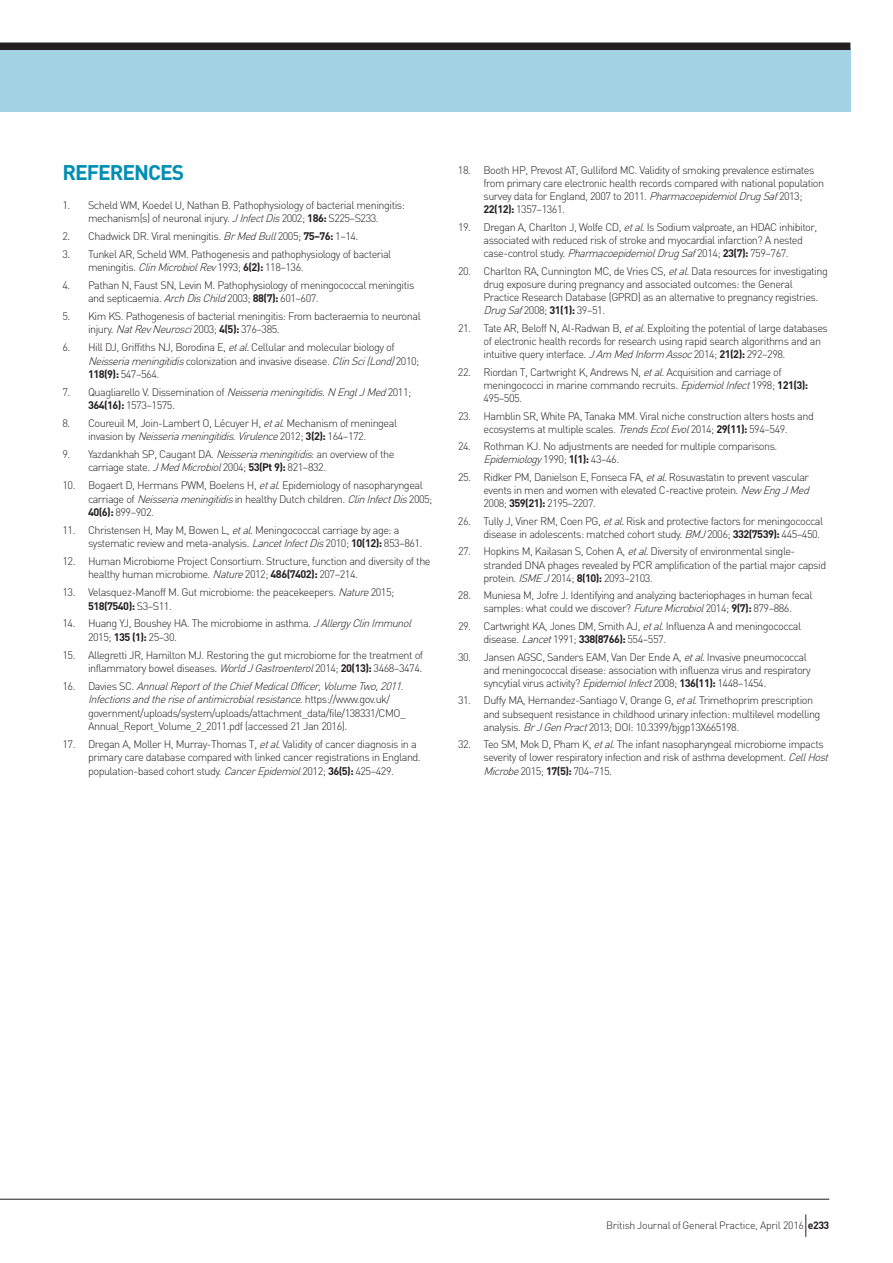
<style>
.page{position:relative;width:893px;height:1263px;background:#fff}
.page>*{position:absolute;margin:0;border:0;box-sizing:border-box;transform-origin:0 0}
.t1{font:700 21px "DIN";letter-spacing:-.05em;color:#008fb3}
.t2{font:300 10.8px/13.2px "DIN";letter-spacing:-.045em;color:#231f20}
.t3{font:300 10.5px "DIN";letter-spacing:-.025em;color:#231f20}
.s1{font-style:italic}
.s2{font-weight:700}
</style>
<div class="page">
<div style="left:0;top:48px;width:850px;height:64px;background:#a2d2e3"></div>
<div style="left:0;top:43px;width:850px;height:7px;background:#231f20"></div>
<hr style="left:0;top:1199px;width:829px;height:1px;background:#231f20">
<svg style="left:805px;top:1214px;width:1px;height:23px"></svg>
<h1 class="t1" style="left:63px;top:159px;width:123px">REFERENCES</h1>
<p class="t2" style="left:63px;top:198px;width:344px;text-align:center">1. Scheld WM, Koedel U, Nathan B. Pathophysiology of bacterial meningitis: mechanism(s) of neuronal injury. <span class="s1">JInfectDis</span>2002; <span class="s2">186:</span> S225–S233.</p>
<p class="t2" style="left:63px;top:229px;width:297px">2. Chadwick DR. Viral meningitis. <span class="s1">BrMedBull</span>2005; <span class="s2">75–76:</span> 1–14.</p>
<p class="t2" style="left:88px;top:247px;width:305px;text-indent:-26px">3. Tunkel AR, Scheld WM. Pathogenesis and pathophysiology of bacterial meningitis. <span class="s1">ClinMicrobiolRev</span>1993; <span class="s2">6(2):</span> 118–136.</p>
<p class="t2" style="left:88px;top:278px;width:328px;text-indent:-26px">4. Pathan N, Faust SN, Levin M. Pathophysiology of meningococcal meningitis and septicaemia. <span class="s1">ArchDisChild</span>2003; <span class="s2">88(7):</span> 601–607.</p>
<p class="t2" style="left:88px;top:309px;width:334px;text-indent:-26px">5. Kim KS. Pathogenesis of bacterial meningitis: From bacteraemia to neuronal injury. <span class="s1">NatRevNeurosci</span>2003; <span class="s2">4(5):</span> 376–385.</p>
<p class="t2" style="left:88px;top:340px;width:333px;text-indent:-26px">6. Hill DJ, Griffiths NJ, Borodina E, <span class="s1">etal.</span>Cellular and molecular biology of<br><span class="s1">Neisseriameningitidis</span>colonization and invasive disease. <span class="s1">ClinSci(Lond)</span>2010;<br><span class="s2">118(9):</span> 547–564.</p>
<p class="t2" style="left:88px;top:385px;width:325px;text-indent:-26px">7. Quagliarello V. Dissemination of <span class="s1">Neisseriameningitidis</span>. <span class="s1">NEnglJMed</span>2011;<br><span class="s2">364(16):</span> 1573–1575.</p>
<p class="t2" style="left:63px;top:416px;width:336px;text-align:center">8. Coureuil M, Join-Lambert O, Lécuyer H, <span class="s1">etal.</span>Mechanism of meningeal i n va s i o n b y <span class="s1">Neisseriameningitidis</span>. <span class="s1">Virulence</span>2 0 1 2 ; <span class="s2">3 ( 2 ) :</span> 1 6 4 – 1 7 2 .</p>
<p class="t2" style="left:88px;top:447px;width:308px;text-indent:-26px">9. Yazdankhah SP, Caugant DA. <span class="s1">Neisseriameningitidis</span>: an overview of the carriage state. <span class="s1">JMedMicrobiol</span>2004; <span class="s2">53(Pt 9):</span> 821–832.</p>
<p class="t2" style="left:88px;top:478px;width:346px;text-indent:-26px">10. Bogaert D, Hermans PWM, Boelens H, <span class="s1">etal.</span>Epidemiology of nasopharyngeal carriage of <span class="s1">Neisseriameningitidis</span>in healthy Dutch children. <span class="s1">ClinInfectDis</span>2005;<br><span class="s2">40(6):</span> 899–902.</p>
<p class="t2" style="left:88px;top:523px;width:336px;text-indent:-26px">11. Christensen H, May M, Bowen L, <span class="s1">etal.</span>Meningococcal carriage by age: a systematic review and meta-analysis. <span class="s1">LancetInfectDis</span>2010; <span class="s2">10(12):</span> 853–861.</p>
<p class="t2" style="left:88px;top:554px;width:344px;text-indent:-26px">12. Human Microbiome Project Consortium. Structure, function and diversity of the healthy human microbiome. <span class="s1">Nature</span>2012; <span class="s2">486(7402):</span> 207–214.</p>
<p class="t2" style="left:88px;top:585px;width:308px;text-indent:-26px">13. Velasquez-Manoff M. Gut microbiome: the peacekeepers. <span class="s1">Nature</span>2015;<br><span class="s2">518(7540):</span> S3–S11.</p>
<p class="t2" style="left:88px;top:617px;width:328px;text-indent:-26px">14. Huang YJ, Boushey HA. The microbiome in asthma. <span class="s1">JAllergyClinImmunol<br></span>2015; <span class="s2">135 (1):</span> 25–30.</p>
<p class="t2" style="left:63px;top:648px;width:362px;text-align:right">15. Allegretti JR, Hamilton MJ. Restoring the gut microbiome for the treatment of inflammatory bowel diseases. <span class="s1">WorldJGastroenterol</span>2014; <span class="s2">20(13):</span> 3468–3474.</p>
<p class="t2" style="left:88px;top:679px;width:320px;text-indent:-26px">1 6 . D a v i e s S C . <span class="s1">AnnualReportoftheChiefMedicalOfficer,VolumeTwo,2011.<br>Infectionsandtheriseofantimicrobialresistance.</span>h t t p s : //www . g o v. u k/ government/uploads/system/uploads/attachment_data/file/138331/CMO_ Annual_Report_Volume_2_2011.pdf (accessed 21 Jan 2016).</p>
<p class="t2" style="left:88px;top:737px;width:334px;text-indent:-26px">17. Dregan A, Moller H, Murray-Thomas T, <span class="s1">etal.</span>Validity of cancer diagnosis in a primary care database compared with linked cancer registrations in England. population-based cohort study. <span class="s1">CancerEpidemiol</span>2012; <span class="s2">36(5):</span> 425–429.</p>
<p class="t2" style="left:483px;top:163px;width:342px;text-indent:-26px">18. Booth HP, Prevost AT, Gulliford MC. Validity of smoking prevalence estimates from primary care electronic health records compared with national population survey data for England, 2007 to 2011. <span class="s1">PharmacoepidemiolDrugSaf</span>2013; <span class="s2">22(12):</span> 1357–1361.</p>
<p class="t2" style="left:483px;top:220px;width:335px;text-indent:-26px">19. Dregan A, Charlton J, Wolfe CD, <span class="s1">etal.</span>Is Sodium valproate, an HDAC inhibitor, associated with reduced risk of stroke and myocardial infarction? A nested case-control study. <span class="s1">PharmacoepidemiolDrugSaf</span>2014; <span class="s2">23(7):</span> 759–767.</p>
<p class="t2" style="left:483px;top:264px;width:346px;text-indent:-26px">20. Charlton RA, Cunnington MC, de Vries CS, <span class="s1">etal.</span>Data resources for investigating drug exposure during pregnancy and associated outcomes: the General Practice Research Database (GPRD) as an alternative to pregnancy registries.<br><span class="s1">DrugSaf</span>2008; <span class="s2">31(1):</span> 39–51.</p>
<p class="t2" style="left:483px;top:321px;width:346px;text-indent:-26px">21. Tate AR, Beloff N, Al-Radwan B, <span class="s1">etal.</span>Exploiting the potential of large databases of electronic health records for research using rapid search algorithms and an intuitive query interface. <span class="s1">JAm MedInform Assoc</span>2014; <span class="s2">21(2):</span> 292–298.</p>
<p class="t2" style="left:483px;top:365px;width:326px;text-indent:-26px">22. Riordan T, Cartwright K, Andrews N, <span class="s1">etal.</span>Acquisition and carriage of meningococci in marine commando recruits. <span class="s1">EpidemiolInfect</span>1998; <span class="s2">121(3):<br></span>495–505.</p>
<p class="t2" style="left:458px;top:409px;width:357px;text-align:center">23. Hamblin SR, White PA, Tanaka MM. Viral niche construction alters hosts and ecosystems at multiple scales. <span class="s1">TrendsEcolEvol</span>2014; <span class="s2">29(11):</span> 594–549.</p>
<p class="t2" style="left:483px;top:440px;width:295px;text-indent:-26px">24. Rothman KJ. No adjustments are needed for multiple comparisons.<br><span class="s1">Epidemiology</span>1990; <span class="s2">1(1):</span> 43–46.</p>
<p class="t2" style="left:483px;top:470px;width:330px;text-indent:-26px">25. Ridker PM, Danielson E, Fonseca FA, <span class="s1">etal.</span>Rosuvastatin to prevent vascular events in men and women with elevated C-reactive protein. <span class="s1">NewEngJMed<br></span>2008; <span class="s2">359(21):</span> 2195–2207.</p>
<p class="t2" style="left:458px;top:514px;width:367px;text-align:right">26. Tully J, Viner RM, Coen PG, <span class="s1">etal.</span>Risk and protective factors for meningococcal disease in adolescents: matched cohort study. <span class="s1">BMJ</span>2006; <span class="s2">332(7539):</span> 445–450.</p>
<p class="t2" style="left:483px;top:545px;width:344px;text-indent:-26px">27. Hopkins M, Kailasan S, Cohen A, <span class="s1">etal.</span>Diversity of environmental single&shy;stranded DNA phages revealed by PCR amplification of the partial major capsid protein. <span class="s1">ISMEJ</span>2014; <span class="s2">8(10):</span> 2093–2103.</p>
<p class="t2" style="left:458px;top:589px;width:356px;text-align:center">28. Muniesa M, Jofre J. Identifying and analyzing bacteriophages in human fecal samples: what could we discover? <span class="s1">FutureMicrobiol</span>2014; <span class="s2">9(7):</span> 879–886.</p>
<p class="t2" style="left:483px;top:619px;width:319px;text-indent:-26px">29. Cartwright KA, Jones DM, Smith AJ, <span class="s1">etal.</span>Influenza A and meningococcal disease. <span class="s1">Lancet</span>1991; <span class="s2">338(8766):</span> 554–557.</p>
<p class="t2" style="left:483px;top:650px;width:329px;text-indent:-26px">30. Jansen AGSC, Sanders EAM, Van Der Ende A, <span class="s1">etal.</span>Invasive pneumococcal and meningococcal disease: association with influenza virus and respiratory syncytial virus activity? <span class="s1">EpidemiolInfect</span>2008; <span class="s2">136(11):</span> 1448–1454.</p>
<p class="t2" style="left:483px;top:694px;width:338px;text-indent:-26px">31. Duffy MA, Hernandez-Santiago V, Orange G, <span class="s1">etal.</span>Trimethoprim prescription and subsequent resistance in childhood urinary infection: multilevel modelling analysis. <span class="s1">BrJGenPract</span>2013; DOI: 10.3399/bjgp13X665198.</p>
<p class="t2" style="left:483px;top:738px;width:349px;text-indent:-26px">32. Teo SM, Mok D, Pham K, <span class="s1">etal.</span>The infant nasopharyngeal microbiome impacts severity of lower respiratory infection and risk of asthma development. <span class="s1">CellHost<br>Microbe</span>2015; <span class="s2">17(5):</span> 704–715.</p>
<p class="t3" style="left:606px;top:1219px;width:225px">British Journal of General Practice, April 2016 <span class="s2">e233</span></p>
</div>
